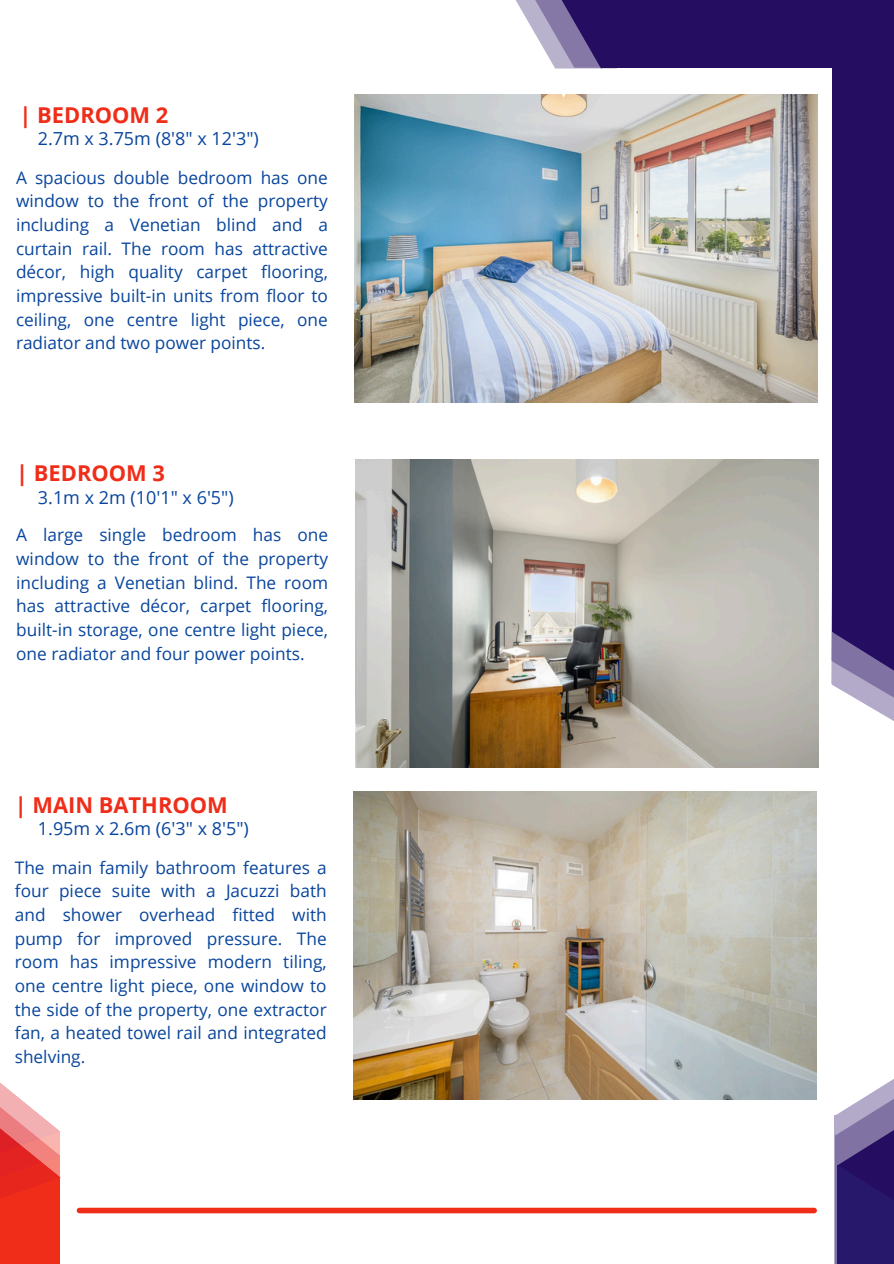
<style>
.page{position:relative;width:894px;height:1264px;background:#fff}
.page>*{position:absolute;margin:0;border:0;box-sizing:border-box;transform-origin:0 0}
.t1{font:700 21.9px "Open Sans";color:#ef2d19}
.t2{font:18px "Open Sans";color:#08459d}
.t3{font:17.25px/23.7px "Open Sans";color:#08459d;text-align:justify}
</style>
<div class="page">
<svg style="left:515px;top:0;width:13px;height:21px"></svg>
<svg style="left:528px;top:0;width:27px;height:68px;fill:#b9b2cd"></svg>
<div style="left:602px;top:0;width:291px;height:68px;background:#250e62"></div>
<svg style="left:831px;top:585px;width:62px;height:136px"></svg>
<div style="left:832px;top:0;width:61px;height:631px;background:#250e62"></div>
<svg style="left:832px;top:631px;width:61px;height:60px;background:#6c5d95"></svg>
<svg style="left:555px;top:0;width:62px;height:69px"></svg>
<div style="left:834px;top:1135px;width:59px;height:128px;background:#28186c"></div>
<svg style="left:834px;top:1079px;width:59px;height:138px"></svg>
<svg style="left:0;top:1083px;width:61px;height:180px;background:#ef655c"></svg>
<div style="left:79px;top:1207px;width:735px;height:6px;background:#ef2d19"></div>
<img style="left:354px;top:95px;width:462px;height:307px">
<img style="left:355px;top:459px;width:462px;height:308px">
<img style="left:354px;top:792px;width:462px;height:307px">
<p class="t1" style="left:20px;top:100px;width:150px">| BEDROOM 2</p>
<p class="t2" style="left:38px;top:126px;width:223px">2.7m x 3.75m (8'8" x 12'3")</p>
<h1 class="t3" style="left:16px;top:165px;width:313px">A spacious double bedroom has one window to the front of the property including a Venetian blind and a curtain rail. The room has attractive décor, high quality carpet flooring, impressive built-in units from floor to ceiling, one centre light piece, one radiator and two power points.</h1>
<p class="t1" style="left:16px;top:457px;width:150px">| BEDROOM 3</p>
<p class="t2" style="left:38px;top:484px;width:197px">3.1m x 2m (10'1" x 6'5")</p>
<h1 class="t3" style="left:16px;top:523px;width:313px">A large single bedroom has one window to the front of the property including a Venetian blind. The room has attractive décor, carpet flooring, built-in storage, one centre light piece, one radiator and four power points.</h1>
<h1 class="t1" style="left:15px;top:790px;width:214px">| MAIN BATHROOM</h1>
<p class="t2" style="left:38px;top:816px;width:212px">1.95m x 2.6m (6'3" x 8'5")</p>
<p class="t3" style="left:15px;top:855px;width:313px">The main family bathroom features a four piece suite with a Jacuzzi bath and shower overhead fitted with pump for improved pressure. The room has impressive modern tiling, one centre light piece, one window to the side of the property, one extractor fan, a heated towel rail and integrated shelving.</p>
</div>
